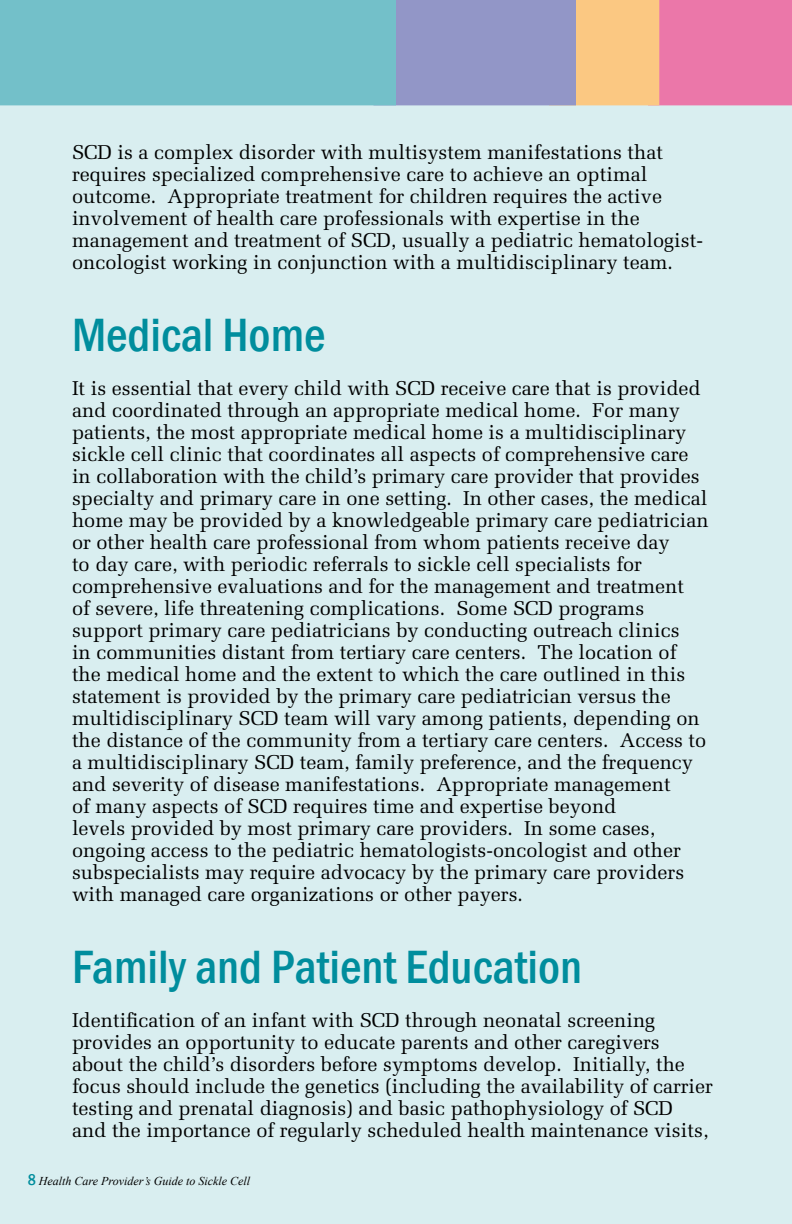
<style>
.page{position:relative;width:792px;height:1224px;background:#fff}
.page>*{position:absolute;margin:0;border:0;box-sizing:border-box;transform-origin:0 0}
.t1{font:500 condensed 48px "Franklin Gothic";color:#008d9d}
.t2{font:20px/22px "Melior LT Std";color:#000}
.t3{font:italic 12px "Times New Roman";color:#000}
.s1{font-family:"Franklin Gothic";font-weight:500;font-style:normal;font-stretch:condensed;font-size:16px;color:#008d9d}
</style>
<div class="page">
<div style="left:0;top:105px;width:792px;height:1119px;background:#d9eef0"></div>
<svg style="left:396px;top:0;width:396px;height:105px;background:#c596ae"></svg>
<div style="left:0;top:0;width:396px;height:105px;background:#73c0c9"></div>
<p class="t2" style="left:72px;top:141px;width:633px">SCD is a complex disorder with multisystem manifestations that requires specialized comprehensive care to achieve an optimal outcome. Appropriate treatment for children requires the active involvement of health care professionals with expertise in the management and treatment of SCD, usually a pediatric hematologist&shy;oncologist working in conjunction with a multidisciplinary team.</p>
<h1 class="t1" style="left:72px;top:303px;width:255px">Medical Home</h1>
<p class="t2" style="left:72px;top:377px;width:638px">It is essential that every child with SCD receive care that is provided and coordinated through an appropriate medical home. For many patients, the most appropriate medical home is a multidisciplinary sickle cell clinic that coordinates all aspects of comprehensive care in collaboration with the child’s primary care provider that provides specialty and primary care in one setting. In other cases, the medical home may be provided by a knowledgeable primary care pediatrician or other health care professional from whom patients receive day<br>to day care, with periodic referrals to sickle cell specialists for comprehensive evaluations and for the management and treatment<br>of severe, life threatening complications. Some SCD programs support primary care pediatricians by conducting outreach clinics<br>in communities distant from tertiary care centers. The location of the medical home and the extent to which the care outlined in this statement is provided by the primary care pediatrician versus the multidisciplinary SCD team will vary among patients, depending on the distance of the community from a tertiary care centers. Access to a multidisciplinary SCD team, family preference, and the frequency and severity of disease manifestations. Appropriate management<br>of many aspects of SCD requires time and expertise beyond<br>levels provided by most primary care providers. In some cases, ongoing access to the pediatric hematologists-oncologist and other subspecialists may require advocacy by the primary care providers with managed care organizations or other payers.</p>
<h1 class="t1" style="left:72px;top:935px;width:512px">Family and Patient Education</h1>
<p class="t2" style="left:72px;top:1009px;width:643px">Identification of an infant with SCD through neonatal screening provides an opportunity to educate parents and other caregivers about the child’s disorders before symptoms develop. Initially, the focus should include the genetics (including the availability of carrier testing and prenatal diagnosis) and basic pathophysiology of SCD<br>and the importance of regularly scheduled health maintenance visits,</p>
<p class="t3" style="left:28px;top:1173px;width:224px"><span class="s1">8</span> Health Care Provider’s Guide to Sickle Cell</p>
</div>
